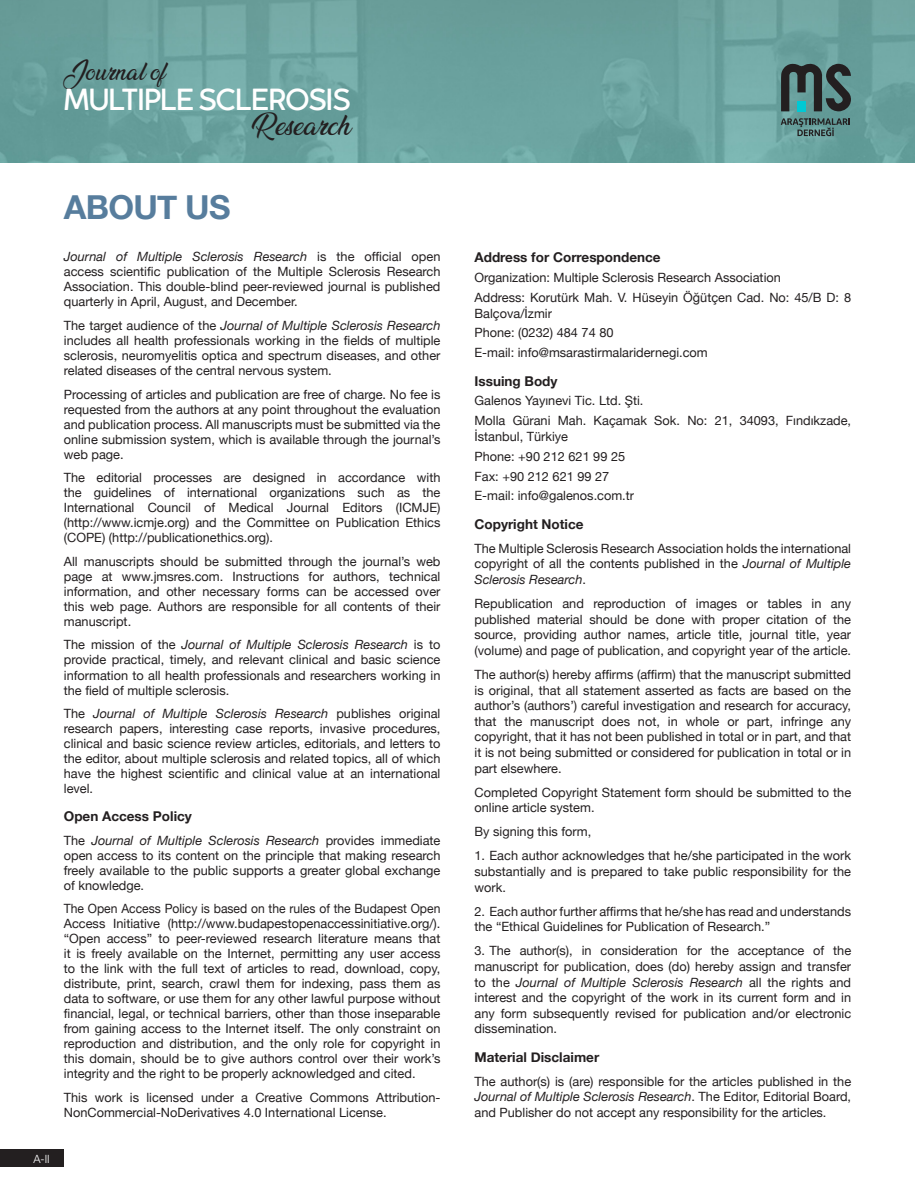
<style>
.page{position:relative;width:915px;height:1191px;background:#fff}
.page>*{position:absolute;margin:0;border:0;box-sizing:border-box;transform-origin:0 0}
.BASLIK{font:700 33px "Helvetica Neue";letter-spacing:-.02em;color:#577d9d}
.t1{font:500 29.7px "Cocogoose Classic Trial";letter-spacing:-.04em;color:#fff}
.t2{font:24.9px "Ananda";color:#231f20}
.t3{font:21.6px "Ananda";color:#231f20}
.t4{font:700 13.5px "Helvetica Neue";color:#231f20}
.t5{font:12.75px/15px "Helvetica Neue";color:#231f20;text-align:justify}
.t6{font:12.75px/15px "Helvetica Neue";color:#231f20;text-align:justify;scale:.95 1}
.t7{font:300 11.25px "Helvetica Neue";color:#fff}
.s1{font-style:italic}
</style>
<div class="page">
<img style="left:0;top:0;width:915px;height:162px">
<svg style="left:780px;top:62px;width:71px;height:49px;background:#425f5f"></svg>
<svg style="left:780px;top:118px;width:69px;height:18px"></svg>
<div style="left:0;top:1149px;width:64px;height:17px;background:#231f20"></div>
<h3 class="t3" style="left:64px;top:60px;width:103px">Journal of</h3>
<h2 class="t1" style="left:64px;top:78px;width:288px">MULTIPLE SCLEROSIS</h2>
<h3 class="t2" style="left:252px;top:112px;width:100px">Research</h3>
<p class="BASLIK" style="left:64px;top:182px;width:168px">ABOUT US</p>
<p class="t5" style="left:64px;top:250px;width:378px"><span class="s1">Journal of Multiple Sclerosis Research</span> is the official open access scientific publication of the Multiple Sclerosis Research Association. This double-blind peer-reviewed journal is published quarterly in April, August, and December.</p>
<p class="t5" style="left:64px;top:319px;width:378px">The target audience of the <span class="s1">Journal of Multiple Sclerosis Research </span>includes all health professionals working in the fields of multiple sclerosis, neuromyelitis optica and spectrum diseases, and other related diseases of the central nervous system.</p>
<p class="t5" style="left:64px;top:387px;width:378px">Processing of articles and publication are free of charge. No fee is requested from the authors at any point throughout the evaluation and publication process. All manuscripts must be submitted via the online submission system, which is available through the journal’s web page.</p>
<p class="t5" style="left:64px;top:471px;width:378px">The editorial processes are designed in accordance with the guidelines of international organizations such as the International Council of Medical Journal Editors (ICMJE) (http://www.icmje.org) and the Committee on Publication Ethics (COPE) (http://publicationethics.org).</p>
<p class="t5" style="left:64px;top:554px;width:378px">All manuscripts should be submitted through the journal’s web page at www.jmsres.com. Instructions for authors, technical information, and other necessary forms can be accessed over this web page. Authors are responsible for all contents of their manuscript.</p>
<p class="t5" style="left:64px;top:638px;width:378px">The mission of the <span class="s1">Journal of Multiple Sclerosis Research</span> is to provide practical, timely, and relevant clinical and basic science information to all health professionals and researchers working in the field of multiple sclerosis.</p>
<p class="t5" style="left:64px;top:707px;width:378px">The <span class="s1">Journal of Multiple Sclerosis Research</span> publishes original research papers, interesting case reports, invasive procedures, clinical and basic science review articles, editorials, and letters to the editor, about multiple sclerosis and related topics, all of which have the highest scientific and clinical value at an international level.</p>
<p class="t4" style="left:64px;top:805px;width:129px">Open Access Policy</p>
<p class="t5" style="left:64px;top:833px;width:378px">The <span class="s1">Journal of Multiple Sclerosis Research</span> provides immediate open access to its content on the principle that making research freely available to the public supports a greater global exchange of knowledge.</p>
<p class="t6" style="left:64px;top:901px;width:398px">The Open Access Policy is based on the rules of the Budapest Open Access Initiative (http://www.budapestopenaccessinitiative.org/). “Open access” to peer-reviewed research literature means that it is freely available on the Internet, permitting any user access to the link with the full text of articles to read, download, copy, distribute, print, search, crawl them for indexing, pass them as data to software, or use them for any other lawful purpose without financial, legal, or technical barriers, other than those inseparable from gaining access to the Internet itself. The only constraint on reproduction and distribution, and the only role for copyright in this domain, should be to give authors control over their work’s integrity and the right to be properly acknowledged and cited.</p>
<p class="t5" style="left:64px;top:1090px;width:378px">This work is licensed under a Creative Commons Attribution-<br>NonCommercial-NoDerivatives 4.0 International License.</p>
<p class="t7" style="left:33px;top:1149px;width:18px">A-II</p>
<p class="t4" style="left:474px;top:247px;width:188px">Address for Correspondence</p>
<p class="t5" style="left:474px;top:271px;width:308px">Organization: Multiple Sclerosis Research Association</p>
<p class="t5" style="left:474px;top:290px;width:378px;line-height:15.6px">Address: Korutürk Mah. V. Hüseyin Öğütçen Cad. No: 45/B D: 8<br>Balçova/İzmir</p>
<p class="t5" style="left:474px;top:326px;width:140px">Phone: (0232) 484 74 80</p>
<p class="t5" style="left:474px;top:346px;width:235px">E-mail: info@msarastirmalaridernegi.com</p>
<p class="t4" style="left:474px;top:370px;width:84px">Issuing Body</p>
<p class="t5" style="left:474px;top:394px;width:170px">Galenos Yayınevi Tic. Ltd. Şti.</p>
<p class="t5" style="left:474px;top:414px;width:378px;line-height:15.6px">Molla Gürani Mah. Kaçamak Sok. No: 21, 34093, Fındıkzade,<br>İstanbul, Türkiye</p>
<p class="t5" style="left:474px;top:449px;width:152px">Phone: +90 212 621 99 25</p>
<p class="t5" style="left:474px;top:469px;width:136px">Fax: +90 212 621 99 27</p>
<p class="t5" style="left:474px;top:489px;width:161px">E-mail: info@galenos.com.tr</p>
<p class="t4" style="left:474px;top:513px;width:110px">Copyright Notice</p>
<p class="t5" style="left:474px;top:541px;width:378px;line-height:15.6px">The Multiple Sclerosis Research Association holds the international copyright of all the contents published in the <span class="s1">Journal of Multiple Sclerosis Research</span>.</p>
<p class="t5" style="left:474px;top:596px;width:378px;line-height:15.6px">Republication and reproduction of images or tables in any published material should be done with proper citation of the source, providing author names, article title, journal title, year (volume) and page of publication, and copyright year of the article.</p>
<p class="t5" style="left:474px;top:667px;width:378px;line-height:15.6px">The author(s) hereby affirms (affirm) that the manuscript submitted is original, that all statement asserted as facts are based on the author’s (authors’) careful investigation and research for accuracy, that the manuscript does not, in whole or part, infringe any copyright, that it has not been published in total or in part, and that it is not being submitted or considered for publication in total or in part elsewhere.</p>
<p class="t5" style="left:474px;top:785px;width:378px;line-height:15.6px">Completed Copyright Statement form should be submitted to the online article system.</p>
<p class="t5" style="left:474px;top:825px;width:118px">By signing this form,</p>
<p class="t5" style="left:474px;top:849px;width:378px;line-height:15.6px">1. Each author acknowledges that he/she participated in the work substantially and is prepared to take public responsibility for the work.</p>
<p class="t5" style="left:474px;top:904px;width:378px;line-height:15.6px">2. Each author further affirms that he/she has read and understands the “Ethical Guidelines for Publication of Research.”</p>
<p class="t5" style="left:474px;top:943px;width:378px;line-height:15.6px">3. The author(s), in consideration for the acceptance of the manuscript for publication, does (do) hereby assign and transfer to the <span class="s1">Journal of Multiple Sclerosis Research</span> all the rights and interest and the copyright of the work in its current form and in any form subsequently revised for publication and/or electronic dissemination.</p>
<p class="t4" style="left:474px;top:1046px;width:126px">Material Disclaimer</p>
<p class="t5" style="left:474px;top:1074px;width:378px;line-height:15.6px">The author(s) is (are) responsible for the articles published in the <span class="s1">Journal of Multiple Sclerosis Research</span>. The Editor, Editorial Board, and Publisher do not accept any responsibility for the articles.</p>
</div>
